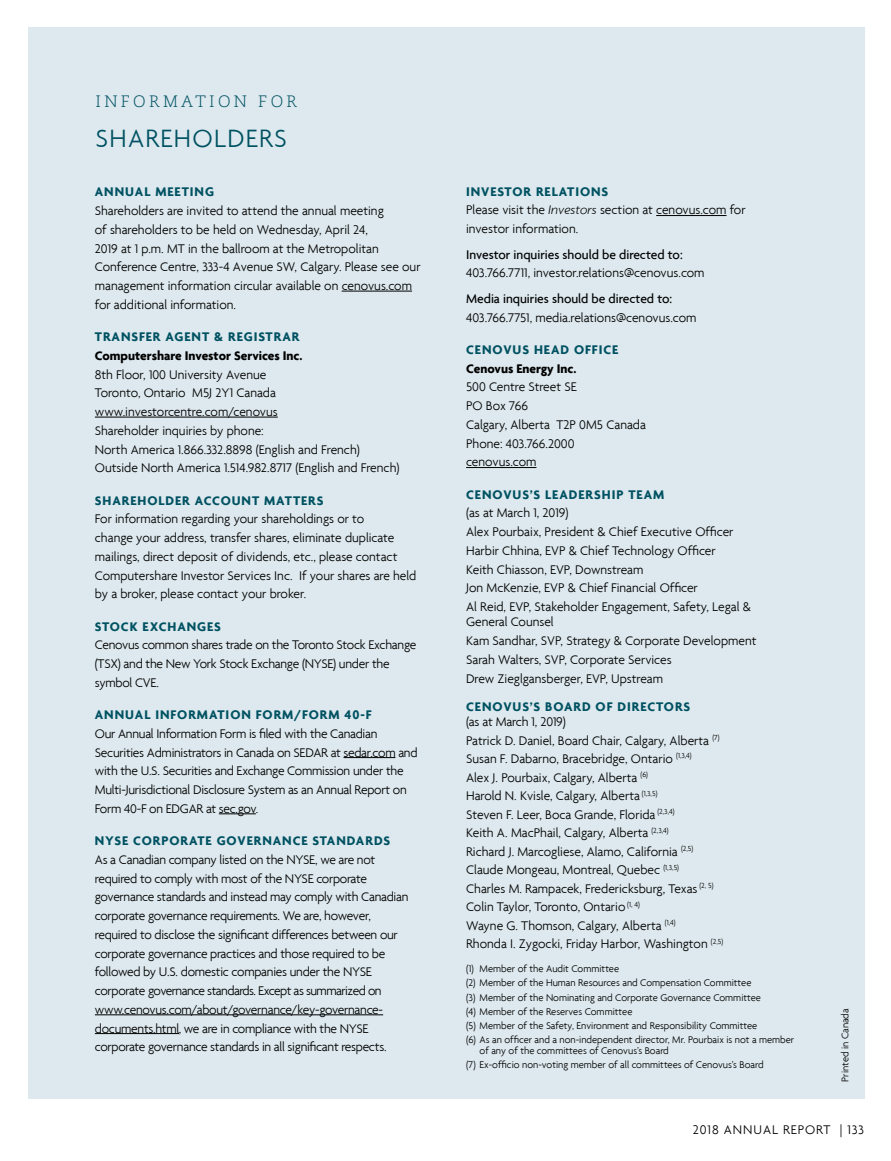
<style>
.page{position:relative;width:891px;height:1161px;background:#fff}
.page>*{position:absolute;margin:0;border:0;box-sizing:border-box;transform-origin:0 0}
.t1{font:300 27px "Agenda";letter-spacing:.05em;color:#005262}
.t2{font:300 16.5px "Caecilia LT Std";letter-spacing:.2em;color:#005262}
.t3{font:300 13.5px/18.8px "Agenda";letter-spacing:-.005em;color:#000}
.t4{font:700 13.5px "Agenda";letter-spacing:.07em;color:#005262}
.t5{font:500 13.5px "Agenda";color:#000}
.t6{font:700 13.5px "Agenda";color:#000}
.t7{font:300 13.5px "Agenda";letter-spacing:.07em;color:#000}
.t8{font:300 10.5px/14.2px "Agenda";color:#000}
.s1{font-weight:700;color:#005262}
.s2{font-style:italic}
</style>
<div class="page">
<div style="left:28px;top:27px;width:837px;height:1072px;background:#dde9ee"></div>
<hr style="left:342px;top:291px;width:70px;height:1px;background:#000">
<hr style="left:95px;top:417px;width:183px;height:1px;background:#000">
<hr style="left:344px;top:757px;width:51px;height:1px;background:#000">
<hr style="left:219px;top:814px;width:37px;height:1px;background:#000">
<hr style="left:95px;top:1015px;width:288px;height:1px;background:#000">
<hr style="left:95px;top:1033px;width:84px;height:1px;background:#000">
<hr style="left:656px;top:215px;width:71px;height:1px;background:#000">
<hr style="left:466px;top:467px;width:70px;height:1px;background:#000">
<p class="t2" style="left:96px;top:92px;width:203px">INFORMATION FOR</p>
<h1 class="t1" style="left:96px;top:122px;width:193px">SHAREHOLDERS</h1>
<p class="t4" style="left:95px;top:184px;width:121px">ANNUAL MEETING</p>
<p class="t3" style="left:95px;top:201px;width:327px">Shareholders are invited to attend the annual meeting<br>of shareholders to be held on Wednesday, April 24,<br>2019 at 1 p.m. MT in the ballroom at the Metropolitan Conference Centre, 333-4 Avenue SW, Calgary. Please see our management information circular available on cenovus.com for additional information.</p>
<p class="t4" style="left:95px;top:328px;width:206px">TRANSFER AGENT &amp; REGISTRAR</p>
<p class="t6" style="left:95px;top:347px;width:209px">Computershare Investor Services Inc.</p>
<p class="t3" style="left:95px;top:365px;width:306px">8th Floor, 100 University Avenue<br>Toronto, Ontario M5J 2Y1 Canada www.investorcentre.com/cenovus<br>Shareholder inquiries by phone:<br>North America 1.866.332.8898 (English and French)<br>Outside North America 1.514.982.8717 (English and French)</p>
<p class="t4" style="left:95px;top:492px;width:230px">SHAREHOLDER ACCOUNT MATTERS</p>
<p class="t3" style="left:95px;top:509px;width:323px">For information regarding your shareholdings or to<br>change your address, transfer shares, eliminate duplicate mailings, direct deposit of dividends, etc., please contact Computershare Investor Services Inc. If your shares are held by a broker, please contact your broker.</p>
<p class="t4" style="left:95px;top:618px;width:128px">STOCK EXCHANGES</p>
<p class="t3" style="left:95px;top:635px;width:323px">Cenovus common shares trade on the Toronto Stock Exchange (TSX) and the New York Stock Exchange (NYSE) under the symbol CVE.</p>
<p class="t4" style="left:95px;top:706px;width:278px">ANNUAL INFORMATION FORM/FORM 40-F</p>
<p class="t3" style="left:95px;top:724px;width:324px">Our Annual Information Form is filed with the Canadian Securities Administrators in Canada on SEDAR at sedar.com and with the U.S. Securities and Exchange Commission under the Multi-Jurisdictional Disclosure System as an Annual Report on Form 40-F on EDGAR at sec.gov.</p>
<p class="t4" style="left:95px;top:832px;width:297px">NYSE CORPORATE GOVERNANCE STANDARDS</p>
<p class="t3" style="left:95px;top:850px;width:315px">As a Canadian company listed on the NYSE, we are not required to comply with most of the NYSE corporate governance standards and instead may comply with Canadian corporate governance requirements. We are, however, required to disclose the significant differences between our corporate governance practices and those required to be followed by U.S. domestic companies under the NYSE corporate governance standards. Except as summarized on www.cenovus.com/about/governance/key-governance&shy;documents.html, we are in compliance with the NYSE corporate governance standards in all significant respects.</p>
<p class="t3" style="left:466px;top:182px;width:281px"><span class="s1">INVESTOR RELATIONS<br></span>Please visit the <span class="s2">Investors</span> section at cenovus.com for investor information.</p>
<p class="t5" style="left:466px;top:246px;width:218px">Investor inquiries should be directed to:</p>
<p class="t3" style="left:466px;top:264px;width:240px">403.766.7711, investor.relations@cenovus.com</p>
<p class="t5" style="left:466px;top:290px;width:208px">Media inquiries should be directed to:</p>
<p class="t3" style="left:466px;top:308px;width:232px">403.766.7751, media.relations@cenovus.com</p>
<p class="t4" style="left:466px;top:341px;width:154px">CENOVUS HEAD OFFICE</p>
<p class="t6" style="left:466px;top:360px;width:112px">Cenovus Energy Inc.</p>
<p class="t3" style="left:466px;top:378px;width:181px">500 Centre Street SE<br>PO Box 766<br>Calgary, Alberta T2P 0M5 Canada<br>Phone: 403.766.2000 cenovus.com</p>
<p class="t4" style="left:466px;top:486px;width:200px">CENOVUS’S LEADERSHIP TEAM</p>
<p class="t3" style="left:466px;top:504px;width:286px">(as at March 1, 2019)<br>Alex Pourbaix, President &amp; Chief Executive Officer Harbir Chhina, EVP &amp; Chief Technology Officer<br>Keith Chiasson, EVP, Downstream<br>Jon McKenzie, EVP &amp; Chief Financial Officer<br>Al Reid, EVP, Stakeholder Engagement, Safety, Legal &amp;</p>
<p class="t3" style="left:466px;top:612px;width:292px">General Counsel<br>Kam Sandhar, SVP, Strategy &amp; Corporate Development Sarah Walters, SVP, Corporate Services<br>Drew Zieglgansberger, EVP, Upstream</p>
<p class="t4" style="left:466px;top:698px;width:226px">CENOVUS’S BOARD OF DIRECTORS</p>
<p class="t3" style="left:466px;top:712px;width:259px">(as at March 1, 2019)<br>Patrick D. Daniel, Board Chair, Calgary, Alberta <sup>(7)<br></sup>Susan F. Dabarno, Bracebridge, Ontario <sup>(1,3,4)<br></sup>Alex J. Pourbaix, Calgary, Alberta <sup>(6)<br></sup>Harold N. Kvisle, Calgary, Alberta <sup>(1,3,5)<br></sup>Steven F. Leer, Boca Grande, Florida <sup>(2,3,4)<br></sup>Keith A. MacPhail, Calgary, Alberta <sup>(2,3,4)<br></sup>Richard J. Marcogliese, Alamo, California <sup>(2,5)<br></sup>Claude Mongeau, Montreal, Quebec <sup>(1,3,5)<br></sup>Charles M. Rampacek, Fredericksburg, Texas <sup>(2,</sup> <sup>5)<br></sup>Colin Taylor, Toronto, Ontario <sup>(1,</sup> <sup>4)<br></sup>Wayne G. Thomson, Calgary, Alberta <sup>(1,4)<br></sup>Rhonda I. Zygocki, Friday Harbor, Washington <sup>(2,5)</sup></p>
<p class="t8" style="left:466px;top:961px;width:330px">(1) Member of the Audit Committee<br>(2) Member of the Human Resources and Compensation Committee<br>(3) Member of the Nominating and Corporate Governance Committee<br>(4) Member of the Reserves Committee<br>(5) Member of the Safety, Environment and Responsibility Committee<br>(6) As an officer and a non-independent director, Mr. Pourbaix is not a member</p>
<p class="t8" style="left:466px;top:1043px;width:299px;text-indent:13px">of any of the committees of Cenovus’s Board<br>(7) Ex-officio non-voting member of all committees of Cenovus’s Board</p>
<p class="t8" style="left:838px;top:1082px;width:75px;rotate:-90deg">Printed in Canada</p>
<p class="t7" style="left:693px;top:1122px;width:173px">2018 ANNUAL REPORT | 133</p>
</div>
